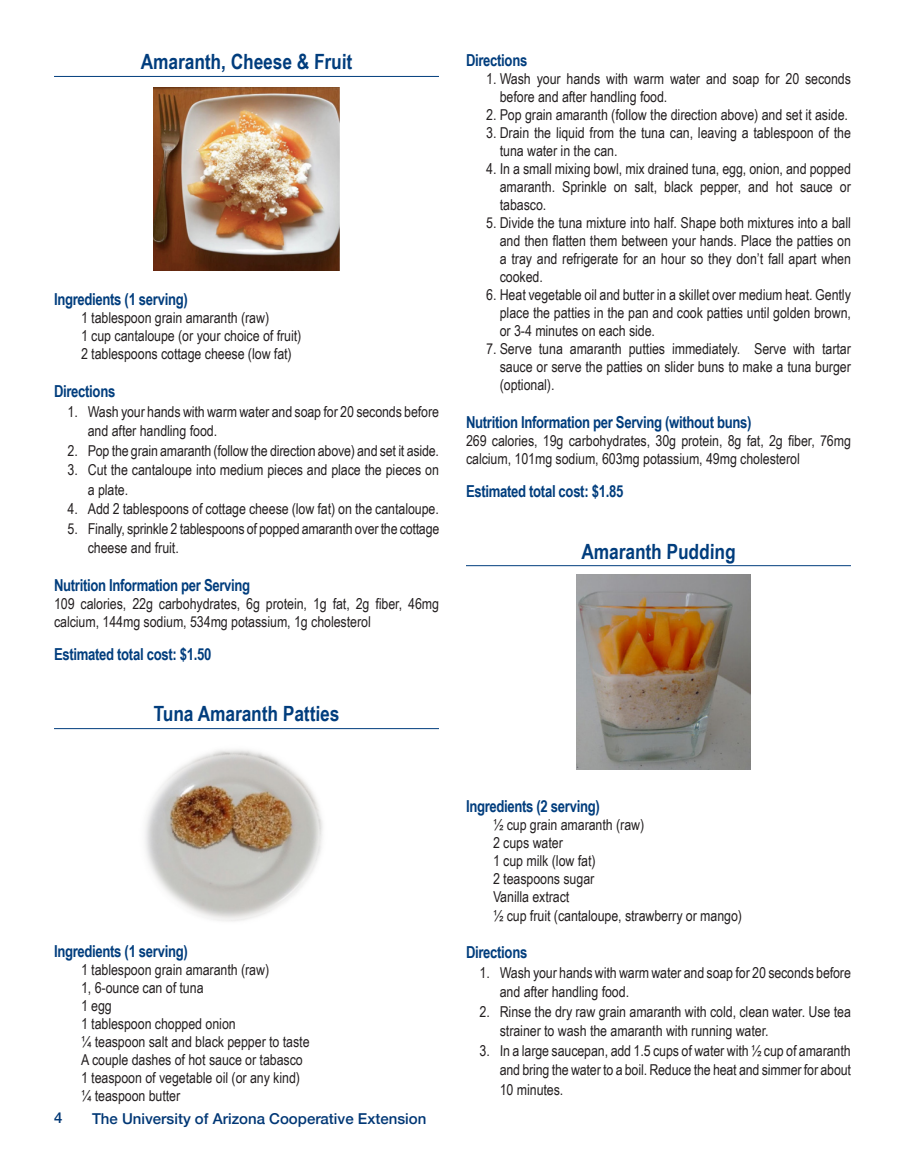
<style>
.page{position:relative;width:905px;height:1175px;background:#fff}
.page>*{position:absolute;margin:0;border:0;box-sizing:border-box;transform-origin:0 0}
.Center_Underline_Sub{font:700 21px "Arial Narrow";color:#013d7d}
.SubtitleLevel2{font:700 16.5px "Arial Narrow";letter-spacing:-.02em;color:#013d7d}
.Number_list{font:15px/18px "Arial Narrow";color:#231f20}
.t1{font:500 15px "Helvetica Neue";color:#013775}
</style>
<div class="page">
<img style="left:153px;top:87px;width:186px;height:183px">
<img style="left:145px;top:749px;width:178px;height:172px">
<hr style="left:54px;top:76px;width:385px;height:1px;background:#013d7d">
<hr style="left:54px;top:728px;width:385px;height:1px;background:#013d7d">
<img style="left:576px;top:574px;width:174px;height:195px">
<hr style="left:466px;top:565px;width:384px;height:1px;background:#013d7d">
<p class="Center_Underline_Sub" style="left:141px;top:46px;width:213px">Amaranth, Cheese &amp; Fruit</p>
<p class="SubtitleLevel2" style="left:54px;top:287px;width:135px">Ingredients (1 serving)</p>
<p class="Number_list" style="left:81px;top:308px;width:190px">1 tablespoon grain amaranth (raw)</p>
<p class="Number_list" style="left:81px;top:326px;width:222px">1 cup cantaloupe (or your choice of fruit)</p>
<p class="Number_list" style="left:81px;top:344px;width:212px">2 tablespoons cottage cheese (low fat)</p>
<p class="SubtitleLevel2" style="left:54px;top:379px;width:63px">Directions</p>
<p class="Number_list" style="left:88px;top:401px;width:353px;line-height:19.5px;text-indent:-20px">1. Wash your hands with warm water and soap for 20 seconds before and after handling food.</p>
<p class="Number_list" style="left:68px;top:441px;width:373px">2. Pop the grain amaranth (follow the direction above) and set it aside.</p>
<p class="Number_list" style="left:88px;top:459px;width:353px;line-height:19.5px;text-indent:-20px">3. Cut the cantaloupe into medium pieces and place the pieces on a plate.</p>
<p class="Number_list" style="left:68px;top:499px;width:373px">4. Add 2 tablespoons of cottage cheese (low fat) on the cantaloupe.</p>
<p class="Number_list" style="left:88px;top:518px;width:353px;line-height:19.5px;text-indent:-20px">5. Finally, sprinkle 2 tablespoons of popped amaranth over the cottage cheese and fruit.</p>
<p class="SubtitleLevel2" style="left:54px;top:572px;width:198px">Nutrition Information per Serving</p>
<p class="Number_list" style="left:54px;top:594px;width:387px">109 calories, 22g carbohydrates, 6g protein, 1g fat, 2g fiber, 46mg calcium, 144mg sodium, 534mg potassium, 1g cholesterol</p>
<p class="SubtitleLevel2" style="left:54px;top:642px;width:159px">Estimated total cost: $1.50</p>
<p class="Center_Underline_Sub" style="left:154px;top:698px;width:188px">Tuna Amaranth Patties</p>
<p class="SubtitleLevel2" style="left:466px;top:48px;width:63px">Directions</p>
<p class="Number_list" style="left:500px;top:69px;width:353px;text-indent:-14px">1. Wash your hands with warm water and soap for 20 seconds before and after handling food.</p>
<p class="Number_list" style="left:486px;top:105px;width:363px">2. Pop grain amaranth (follow the direction above) and set it aside.</p>
<p class="Number_list" style="left:500px;top:123px;width:353px;text-indent:-14px">3. Drain the liquid from the tuna can, leaving a tablespoon of the tuna water in the can.</p>
<p class="Number_list" style="left:500px;top:159px;width:353px;text-align:justify;text-indent:-14px">4. In a small mixing bowl, mix drained tuna, egg, onion, and popped amaranth. Sprinkle on salt, black pepper, and hot sauce or tabasco.</p>
<p class="Number_list" style="left:500px;top:213px;width:353px;text-align:justify;text-indent:-14px">5. Divide the tuna mixture into half. Shape both mixtures into a ball and then flatten them between your hands. Place the patties on a tray and refrigerate for an hour so they don’t fall apart when cooked.</p>
<p class="Number_list" style="left:500px;top:285px;width:353px;text-align:justify;text-indent:-14px">6. Heat vegetable oil and butter in a skillet over medium heat. Gently place the patties in the pan and cook patties until golden brown, or 3-4 minutes on each side.</p>
<p class="Number_list" style="left:500px;top:339px;width:352px;text-align:justify;text-indent:-14px">7. Serve tuna amaranth putties immediately. Serve with tartar sauce or serve the patties on slider buns to make a tuna burger (optional).</p>
<p class="SubtitleLevel2" style="left:466px;top:410px;width:287px">Nutrition Information per Serving (without buns)</p>
<p class="Number_list" style="left:466px;top:431px;width:387px">269 calories, 19g carbohydrates, 30g protein, 8g fat, 2g fiber, 76mg calcium, 101mg sodium, 603mg potassium, 49mg cholesterol</p>
<p class="SubtitleLevel2" style="left:466px;top:479px;width:159px">Estimated total cost: $1.85</p>
<p class="Center_Underline_Sub" style="left:581px;top:535px;width:156px">Amaranth Pudding</p>
<p class="SubtitleLevel2" style="left:54px;top:939px;width:135px">Ingredients (1 serving)</p>
<p class="Number_list" style="left:81px;top:960px;width:190px">1 tablespoon grain amaranth (raw)</p>
<p class="Number_list" style="left:81px;top:978px;width:124px">1, 6-ounce can of tuna</p>
<p class="Number_list" style="left:81px;top:996px;width:33px">1 egg</p>
<p class="Number_list" style="left:81px;top:1014px;width:156px">1 tablespoon chopped onion</p>
<p class="Number_list" style="left:81px;top:1032px;width:230px">¼ teaspoon salt and black pepper to taste</p>
<p class="Number_list" style="left:81px;top:1050px;width:223px">A couple dashes of hot sauce or tabasco</p>
<p class="Number_list" style="left:81px;top:1068px;width:221px">1 teaspoon of vegetable oil (or any kind)</p>
<p class="Number_list" style="left:81px;top:1086px;width:101px">¼ teaspoon butter</p>
<p class="t1" style="left:54px;top:1105px;width:10px">4</p>
<p class="t1" style="left:92px;top:1106px;width:336px">The University of Arizona Cooperative Extension</p>
<p class="SubtitleLevel2" style="left:466px;top:794px;width:135px">Ingredients (2 serving)</p>
<p class="Number_list" style="left:493px;top:815px;width:153px">½ cup grain amaranth (raw)</p>
<p class="Number_list" style="left:493px;top:833px;width:71px">2 cups water</p>
<p class="Number_list" style="left:493px;top:851px;width:104px">1 cup milk (low fat)</p>
<p class="Number_list" style="left:493px;top:869px;width:103px">2 teaspoons sugar</p>
<p class="Number_list" style="left:493px;top:887px;width:78px">Vanilla extract</p>
<p class="Number_list" style="left:493px;top:905px;width:251px">½ cup fruit (cantaloupe, strawberry or mango)</p>
<p class="SubtitleLevel2" style="left:466px;top:940px;width:63px">Directions</p>
<p class="Number_list" style="left:500px;top:962px;width:353px;line-height:19.5px;text-indent:-20px">1. Wash your hands with warm water and soap for 20 seconds before and after handling food.</p>
<p class="Number_list" style="left:500px;top:1001px;width:353px;line-height:19.5px;text-indent:-20px">2. Rinse the dry raw grain amaranth with cold, clean water. Use tea strainer to wash the amaranth with running water.</p>
<p class="Number_list" style="left:500px;top:1040px;width:353px;line-height:19.5px;text-align:justify;text-indent:-20px">3. In a large saucepan, add 1.5 cups of water with ½ cup of amaranth and bring the water to a boil. Reduce the heat and simmer for about 10 minutes.</p>
</div>
